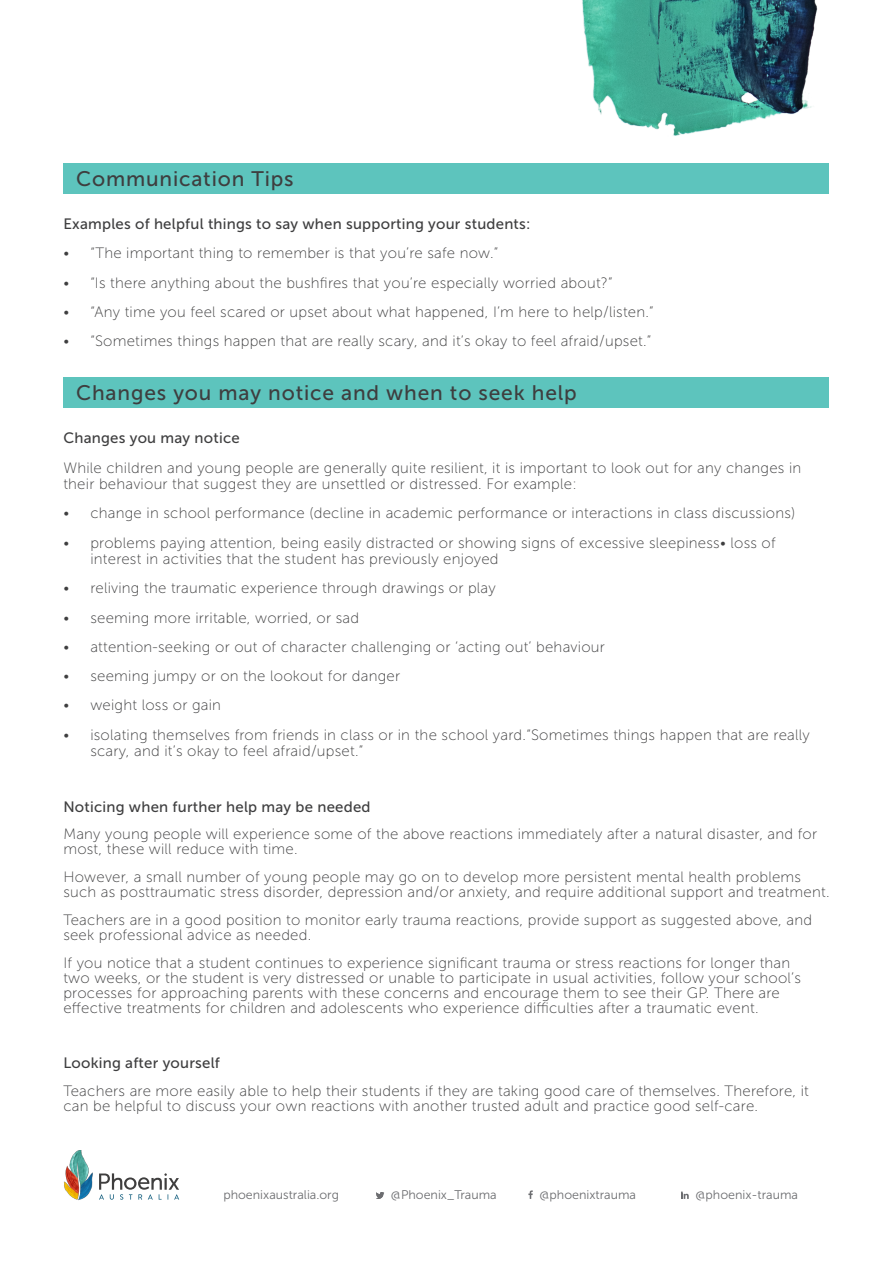
<style>
.page{position:relative;width:893px;height:1263px;background:#fff}
.page>*{position:absolute;margin:0;border:0;box-sizing:border-box;transform-origin:0 0}
.SubHeading{font:21px "Museo Sans 500";letter-spacing:.04em;color:#3e3e3f}
.Body_copy{font:15px/15px "Museo Sans 100";letter-spacing:.015em;color:#3e3e3f}
.Body_copy-2{font:15px "Museo Sans 500";letter-spacing:.015em;color:#3e3e3f}
.t1{font:12.45px "Museo Sans 300";color:#6c6d70}
</style>
<div class="page">
<img style="left:572px;top:0;width:257px;height:164px">
<svg style="left:376px;top:1192px;width:8px;height:7px"></svg>
<svg style="left:528px;top:1190px;width:5px;height:9px"></svg>
<svg style="left:681px;top:1191px;width:8px;height:8px"></svg>
<img style="left:64px;top:1150px;width:29px;height:50px">
<svg style="left:99px;top:1173px;width:80px;height:27px"></svg>
<div style="left:63px;top:164px;width:766px;height:30px;background:#5dc4bd"></div>
<div style="left:63px;top:378px;width:766px;height:30px;background:#5dc4bd"></div>
<p class="SubHeading" style="left:76px;top:167px;width:219px">Communication Tips</p>
<p class="Body_copy-2" style="left:63px;top:216px;width:469px">Examples of helpful things to say when supporting your students:</p>
<p class="Body_copy" style="left:63px;top:246px;width:437px">• “The important thing to remember is that you’re safe now.”</p>
<p class="Body_copy" style="left:63px;top:275px;width:551px">• “Is there anything about the bushfires that you’re especially worried about?”</p>
<p class="Body_copy" style="left:63px;top:304px;width:592px">• “Any time you feel scared or upset about what happened, I’m here to help/listen.”</p>
<p class="Body_copy" style="left:63px;top:334px;width:589px">• “Sometimes things happen that are really scary, and it’s okay to feel afraid/upset.”</p>
<p class="SubHeading" style="left:76px;top:381px;width:502px">Changes you may notice and when to seek help</p>
<p class="Body_copy-2" style="left:63px;top:430px;width:178px">Changes you may notice</p>
<p class="Body_copy" style="left:63px;top:459px;width:739px;line-height:16.5px">While children and young people are generally quite resilient, it is important to look out for any changes in their behaviour that suggest they are unsettled or distressed. For example:</p>
<p class="Body_copy" style="left:63px;top:506px;width:733px">• change in school performance (decline in academic performance or interactions in class discussions)</p>
<p class="Body_copy" style="left:90px;top:534px;width:687px;line-height:16.5px;text-indent:-27px">• problems paying attention, being easily distracted or showing signs of excessive sleepiness• loss of interest in activities that the student has previously enjoyed</p>
<p class="Body_copy" style="left:63px;top:581px;width:434px">• reliving the traumatic experience through drawings or play</p>
<p class="Body_copy" style="left:63px;top:610px;width:297px">• seeming more irritable, worried, or sad</p>
<p class="Body_copy" style="left:63px;top:639px;width:543px">• attention-seeking or out of character challenging or ‘acting out’ behaviour</p>
<p class="Body_copy" style="left:63px;top:669px;width:338px">• seeming jumpy or on the lookout for danger</p>
<p class="Body_copy" style="left:63px;top:698px;width:159px">• weight loss or gain</p>
<p class="Body_copy" style="left:90px;top:726px;width:721px;line-height:16.5px;text-indent:-27px">• isolating themselves from friends in class or in the school yard.“Sometimes things happen that are really scary, and it’s okay to feel afraid/upset.”</p>
<p class="Body_copy-2" style="left:63px;top:798px;width:309px">Noticing when further help may be needed</p>
<p class="Body_copy" style="left:63px;top:827px;width:755px">Many young people will experience some of the above reactions immediately after a natural disaster, and for most, these will reduce with time.</p>
<p class="Body_copy" style="left:63px;top:870px;width:768px">However, a small number of young people may go on to develop more persistent mental health problems such as posttraumatic stress disorder, depression and/or anxiety, and require additional support and treatment.</p>
<p class="Body_copy" style="left:63px;top:912px;width:750px">Teachers are in a good position to monitor early trauma reactions, provide support as suggested above, and seek professional advice as needed.</p>
<p class="Body_copy" style="left:63px;top:955px;width:739px">If you notice that a student continues to experience significant trauma or stress reactions for longer than two weeks, or the student is very distressed or unable to participate in usual activities, follow your school’s processes for approaching parents with these concerns and encourage them to see their GP. There are effective treatments for children and adolescents who experience difficulties after a traumatic event.</p>
<p class="Body_copy-2" style="left:63px;top:1055px;width:158px">Looking after yourself</p>
<p class="Body_copy" style="left:63px;top:1083px;width:747px">Teachers are more easily able to help their students if they are taking good care of themselves. Therefore, it can be helpful to discuss your own reactions with another trusted adult and practice good self-care.</p>
<p class="t1" style="left:223px;top:1188px;width:117px">phoenixaustralia.org</p>
<p class="t1" style="left:391px;top:1188px;width:107px">@Phoenix_Trauma</p>
<p class="t1" style="left:539px;top:1188px;width:98px">@phoenixtrauma</p>
<p class="t1" style="left:695px;top:1188px;width:104px">@phoenix-trauma</p>
</div>
